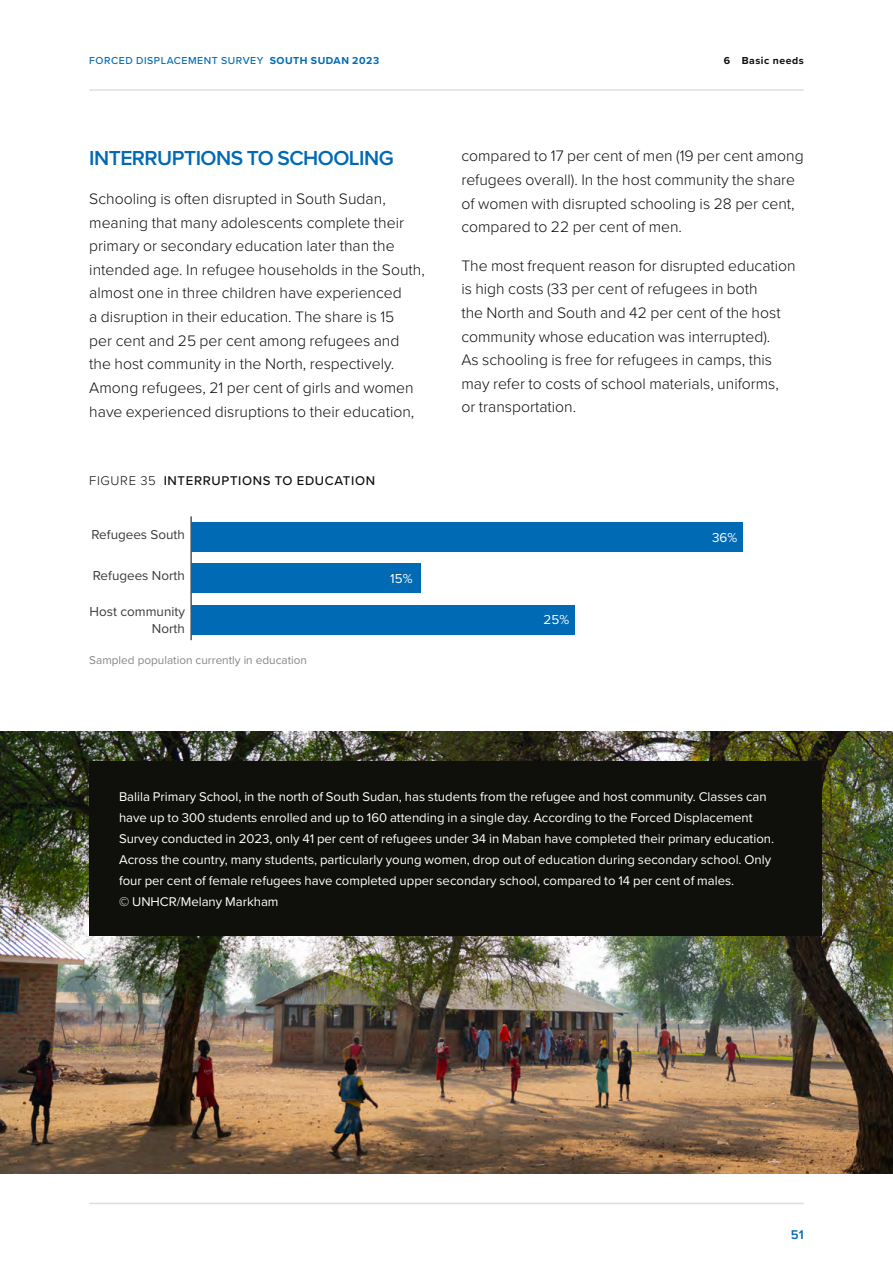
<style>
.page{position:relative;width:893px;height:1263px;background:#fff}
.page>*{position:absolute;margin:0;border:0;box-sizing:border-box;transform-origin:0 0}
.t1{font:600 21px "Proxima Nova";letter-spacing:-.025em;color:#006ab4}
.t2{font:300 15.75px/23.7px "Proxima Nova";color:#0f100c}
.t3{font:13.5px/16.2px "Proxima Nova";color:#3c3c3b;text-align:right}
.t4{font:13.5px "Proxima Nova";color:#fff}
.t5{font:13.2px/21px "Proxima Nova";color:#fff}
.t6{font:500 13.2px "Proxima Nova";letter-spacing:.05em;color:#0f100c}
.t7{font:300 13.2px "Proxima Nova";letter-spacing:.05em;color:#0f100c}
.t8{font:600 13.2px "Proxima Nova";color:#006ab4}
.t9{font:11.7px "Proxima Nova";color:#878787}
.t10{font:500 10.5px "Proxima Nova";letter-spacing:.05em;color:#006ab4}
.t11{font:700 10.5px "Proxima Nova";letter-spacing:.05em;color:#0f100c}
.t12{font:700 10.5px "Proxima Nova";letter-spacing:.05em;color:#006ab4}
.s1{font-weight:700}
.s2{font-weight:500}
</style>
<div class="page">
<hr style="left:191px;top:516px;width:1px;height:124px;background:#000">
<div style="left:191px;top:522px;width:552px;height:30px;background:#006ab4"></div>
<div style="left:191px;top:563px;width:230px;height:30px;background:#006ab4"></div>
<div style="left:191px;top:605px;width:383px;height:29px;background:#006ab4"></div>
<img style="left:0;top:731px;width:893px;height:443px">
<div style="left:89px;top:761px;width:733px;height:154px;background:#0f100c"></div>
<div style="left:89px;top:866px;width:733px;height:70px;background:#0f100c"></div>
<hr style="left:89px;top:1203px;width:715px;height:1px;background:#dfdddd">
<hr style="left:89px;top:89px;width:715px;height:2px;background:#dfdddd">
<p class="t10" style="left:89px;top:53px;width:196px">FORCED DISPLACEMENT SURVEY <span class="s1">South</span></p>
<p class="t12" style="left:311px;top:53px;width:16px">Sudan</p>
<p class="t12" style="left:352px;top:53px;width:28px">2023</p>
<p class="t11" style="left:724px;top:53px;width:81px">6 Basic needs</p>
<h1 class="t1" style="left:89px;top:143px;width:306px">INTERRUPTIONS TO SCHOOLING</h1>
<p class="t2" style="left:89px;top:186px;width:337px">Schooling is often disrupted in South Sudan, meaning that many adolescents complete their primary or secondary education later than the intended age. In refugee households in the South, almost one in three children have experienced<br>a disruption in their education. The share is 15<br>per cent and 25 per cent among refugees and the host community in the North, respectively.<br>Among refugees, 21 per cent of girls and women have experienced disruptions to their education,</p>
<p class="t7" style="left:89px;top:471px;width:106px">FIGURE 35 <span class="s2">INTERRU</span></p>
<p class="t6" style="left:222px;top:471px;width:155px">PTIONS TO EDUCATION</p>
<p class="t3" style="left:92px;top:526px;width:95px">Refugees South</p>
<p class="t3" style="left:93px;top:567px;width:94px">Refugees North</p>
<p class="t3" style="left:90px;top:603px;width:97px">Host community<br>North</p>
<p class="t9" style="left:89px;top:651px;width:219px">Sampled population currently in education</p>
<p class="t4" style="left:390px;top:569px;width:24px">15%</p>
<p class="t2" style="left:461px;top:143px;width:344px">compared to 17 per cent of men (19 per cent among refugees overall). In the host community the share of women with disrupted schooling is 28 per cent, compared to 22 per cent of men.</p>
<p class="t2" style="left:461px;top:253px;width:336px">The most frequent reason for disrupted education is high costs (33 per cent of refugees in both<br>the North and South and 42 per cent of the host community whose education was interrupted).<br>As schooling is free for refugees in camps, this may refer to costs of school materials, uniforms, or transportation.</p>
<p class="t4" style="left:543px;top:610px;width:27px">25%</p>
<p class="t4" style="left:712px;top:527px;width:27px">36%</p>
<p class="t5" style="left:119px;top:786px;width:657px">Balila Primary School, in the north of South Sudan, has students from the refugee and host community. Classes can have up to 300 students enrolled and up to 160 attending in a single day. According to the Forced Displacement Survey conducted in 2023, only 41 per cent of refugees under 34 in Maban have completed their primary education.<br>Across the country, many students, particularly young women, drop out of education during secondary school. Only four per cent of female refugees have completed upper secondary school, compared to 14 per cent of males.<br>© UNHCR/Melany Markham</p>
<p class="t8" style="left:791px;top:1224px;width:14px">51</p>
</div>
